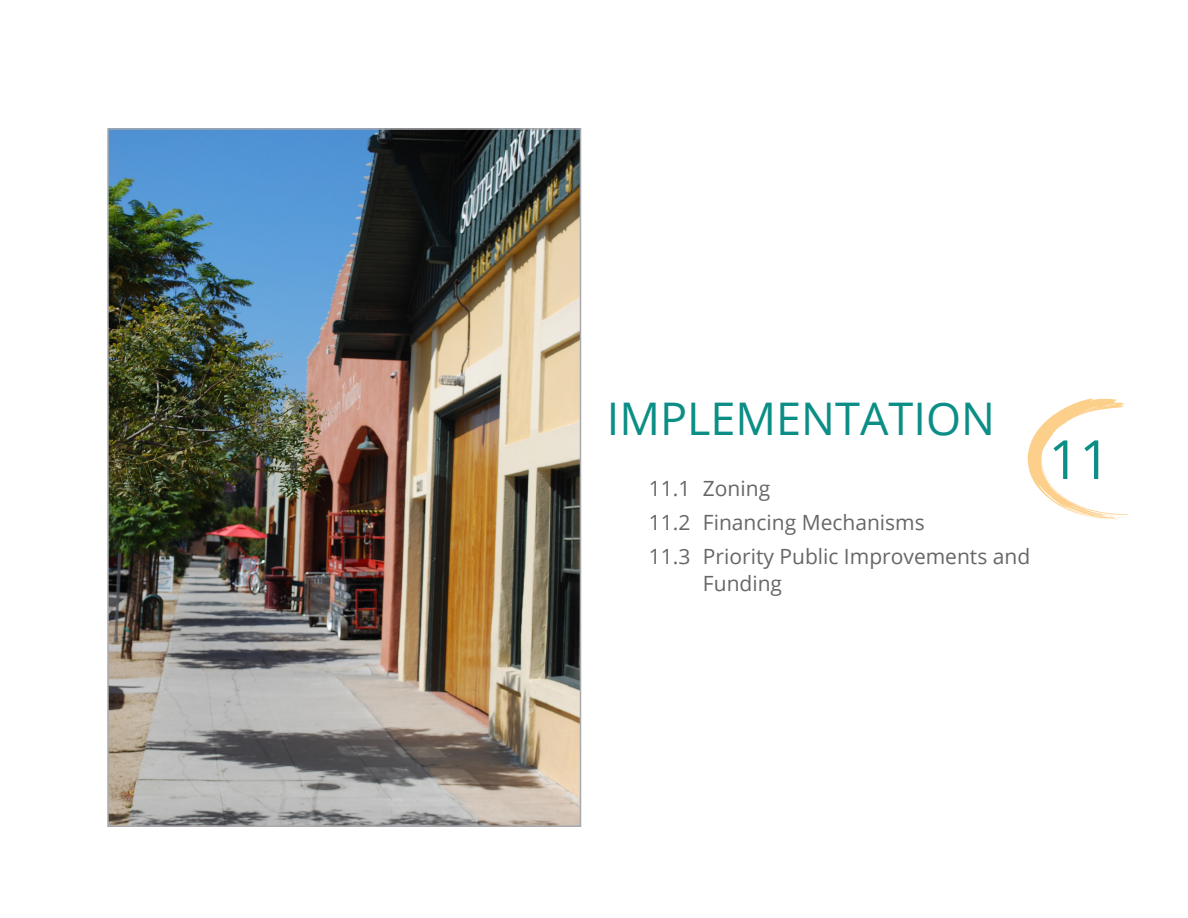
<style>
.page{position:relative;width:1188px;height:918px;background:#fff}
.page>*{position:absolute;margin:0;border:0;box-sizing:border-box;transform-origin:0 0}
.GH_Section_Break_Thu{font:54px "Open Sans";color:#0b8e86}
.t1{font:45px "Open Sans";color:#0b8e86}
.GH_Section_Break_Con{font:21px/27px "Open Sans";color:#67676a}
</style>
<div class="page">
<svg style="left:1028px;top:399px;width:103px;height:120px"></svg>
<img style="left:110px;top:131px;width:468px;height:693px">
<div style="left:107px;top:128px;width:474px;height:699px;border:2px solid #a8a9ad"></div>
<h2 class="t1" style="left:607px;top:388px;width:390px">IMPLEMENTATION</h2>
<p class="GH_Section_Break_Con" style="left:649px;top:475px;width:123px">11.1 Zoning</p>
<p class="GH_Section_Break_Con" style="left:649px;top:508px;width:277px">11.2 Financing Mechanisms</p>
<p class="GH_Section_Break_Con" style="left:703px;top:542px;width:329px;text-indent:-54px">11.3 Priority Public Improvements and<br>Funding</p>
<p class="GH_Section_Break_Thu" style="left:1049px;top:422px;width:63px">11</p>
</div>
